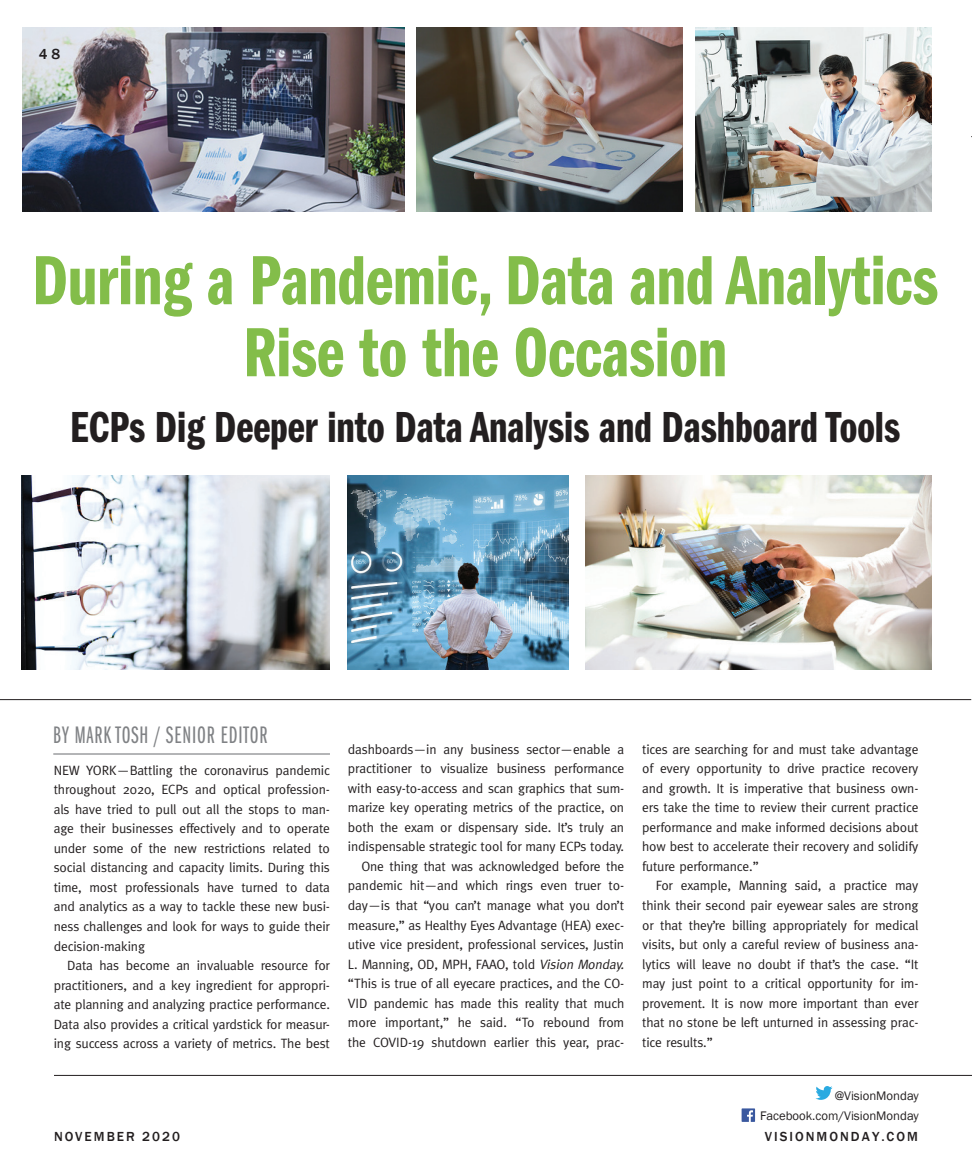
<style>
.page{position:relative;width:972px;height:1175px;background:#fff}
.page>*{position:absolute;margin:0;border:0;box-sizing:border-box;transform-origin:0 0}
.t1{font:72px/72px "Franklin Gothic Demi Cmpr";color:#83bd4a;text-align:center}
.t2{font:45px "Franklin Gothic Demi Cmpr";color:#231f20}
.Author_Byline{font:24.75px "Franklin Gothic Book X Cmpr";letter-spacing:.035em;color:#808285}
.CATEGORY{font:500 15px "Franklin Gothic";color:#231f20}
.t3{font:13.5px/19.5px "Meta";letter-spacing:-.01em;color:#231f20;text-align:justify}
.CATEGORY-2{font:500 13.5px "Franklin Gothic";letter-spacing:.15em;color:#231f20}
.t4{font:12.75px "Franklin Gothic";color:#231f20}
.s1{font-style:italic}
</style>
<div class="page">
<img style="left:696px;top:27px;width:236px;height:184px">
<img style="left:22px;top:27px;width:382px;height:184px">
<img style="left:416px;top:27px;width:267px;height:184px">
<hr style="left:53px;top:753px;width:277px;height:1px;background:#808285">
<hr style="left:0;top:699px;width:971px;height:1px;background:#231f20">
<svg style="left:742px;top:1108px;width:13px;height:13px"></svg>
<svg style="left:815px;top:1086px;width:18px;height:13px"></svg>
<hr style="left:54px;top:1075px;width:918px;height:1px;background:#231f20">
<img style="left:22px;top:475px;width:308px;height:194px">
<img style="left:585px;top:475px;width:347px;height:194px">
<img style="left:348px;top:475px;width:220px;height:194px">
<p class="CATEGORY" style="left:39px;top:45px;width:23px">48</p>
<p class="t1" style="left:32px;top:245px;width:907px">During a Pandemic, Data and Analytics<br>Rise to the Occasion</p>
<p class="t2" style="left:70px;top:402px;width:831px">ECPs Dig Deeper into Data Analysis and Dashboard Tools</p>
<p class="Author_Byline" style="left:53px;top:722px;width:216px">BY MARK TOSH / SENIOR EDITOR</p>
<p class="t3" style="left:54px;top:760px;width:278px">NEW YORK—Battling the coronavirus pandemic throughout 2020, ECPs and optical profession&shy;als have tried to pull out all the stops to man&shy;age their businesses effectively and to operate under some of the new restrictions related to social distancing and capacity limits. During this time, most professionals have turned to data and analytics as a way to tackle these new busi&shy;ness challenges and look for ways to guide their decision-making</p>
<p class="t3" style="left:54px;top:955px;width:278px;text-indent:14px">Data has become an invaluable resource for practitioners, and a key ingredient for appropri&shy;ate planning and analyzing practice performance.<br>Data also provides a critical yardstick for measur&shy;ing success across a variety of metrics. The best</p>
<p class="t3" style="left:348px;top:739px;width:278px">dashboards—in any business sector—enable a practitioner to visualize business performance with easy-to-access and scan graphics that sum&shy;marize key operating metrics of the practice, on both the exam or dispensary side. It’s truly an indispensable strategic tool for many ECPs today.</p>
<p class="t3" style="left:348px;top:856px;width:280px;text-align:left;text-indent:14px">One thing that was acknowledged before the pandemic hit—and which rings even truer to&shy;day—is that “you can’t manage what you don’t measure,” as Healthy Eyes Advantage (HEA) exec&shy;utive vice president, professional services, Justin L. Manning, OD, MPH, FAAO, told <span class="s1">Vision Monday. </span>“This is true of all eyecare practices, and the CO-VID pandemic has made this reality that much more important,” he said. “To rebound from the COVID-19 shutdown earlier this year, prac-</p>
<p class="t3" style="left:642px;top:739px;width:278px">tices are searching for and must take advantage of every opportunity to drive practice recovery and growth. It is imperative that business own&shy;ers take the time to review their current practice performance and make informed decisions about how best to accelerate their recovery and solidify future performance.”</p>
<p class="t3" style="left:642px;top:876px;width:278px;text-indent:14px">For example, Manning said, a practice may think their second pair eyewear sales are strong or that they’re billing appropriately for medical visits, but only a careful review of business ana&shy;lytics will leave no doubt if that’s the case. “It may just point to a critical opportunity for im&shy;provement. It is now more important than ever that no stone be left unturned in assessing prac&shy;tice results.”</p>
<p class="t4" style="left:835px;top:1087px;width:86px">@VisionMonday</p>
<p class="t4" style="left:760px;top:1107px;width:160px">Facebook.com/VisionMonday</p>
<p class="CATEGORY-2" style="left:54px;top:1128px;width:128px">NOVEMBER 2020</p>
<p class="CATEGORY-2" style="left:765px;top:1128px;width:155px">VISIONMONDAY.COM</p>
</div>
